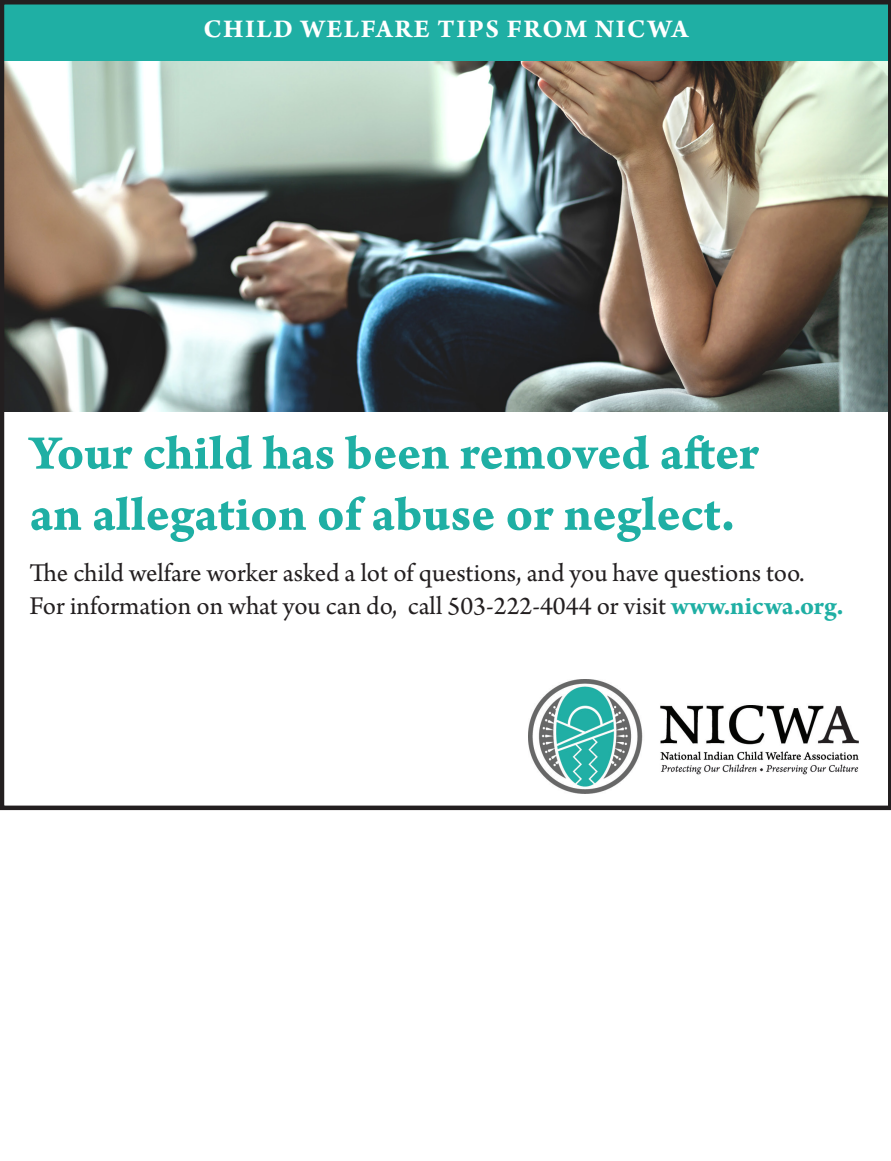
<style>
.page{position:relative;width:891px;height:1161px;background:#fff}
.page>*{position:absolute;margin:0;border:0;box-sizing:border-box;transform-origin:0 0}
.t1{font:51px/61.2px "Arno Pro Bold Caption";letter-spacing:-.005em;color:#1fafa4}
.t2{font:27px/32.4px "Arno Pro";color:#231f20}
.t3{font:700 27px "Arno Pro";letter-spacing:.06em;color:#fff}
.s1{font-weight:700;color:#1fafa4}
</style>
<div class="page">
<img style="left:0;top:0;width:891px;height:810px">
<p class="t3" style="left:204px;top:13px;width:486px">CHILD WELFARE TIPS FROM NICWA</p>
<p class="t1" style="left:29px;top:425px;width:731px">Your child has been removed after an allegation of abuse or neglect.</p>
<p class="t2" style="left:29px;top:558px;width:815px">The child welfare worker asked a lot of questions, and you have questions too.<br>For information on what you can do, call 503-222-4044 or visit <span class="s1">www.nicwa.org.</span></p>
</div>
